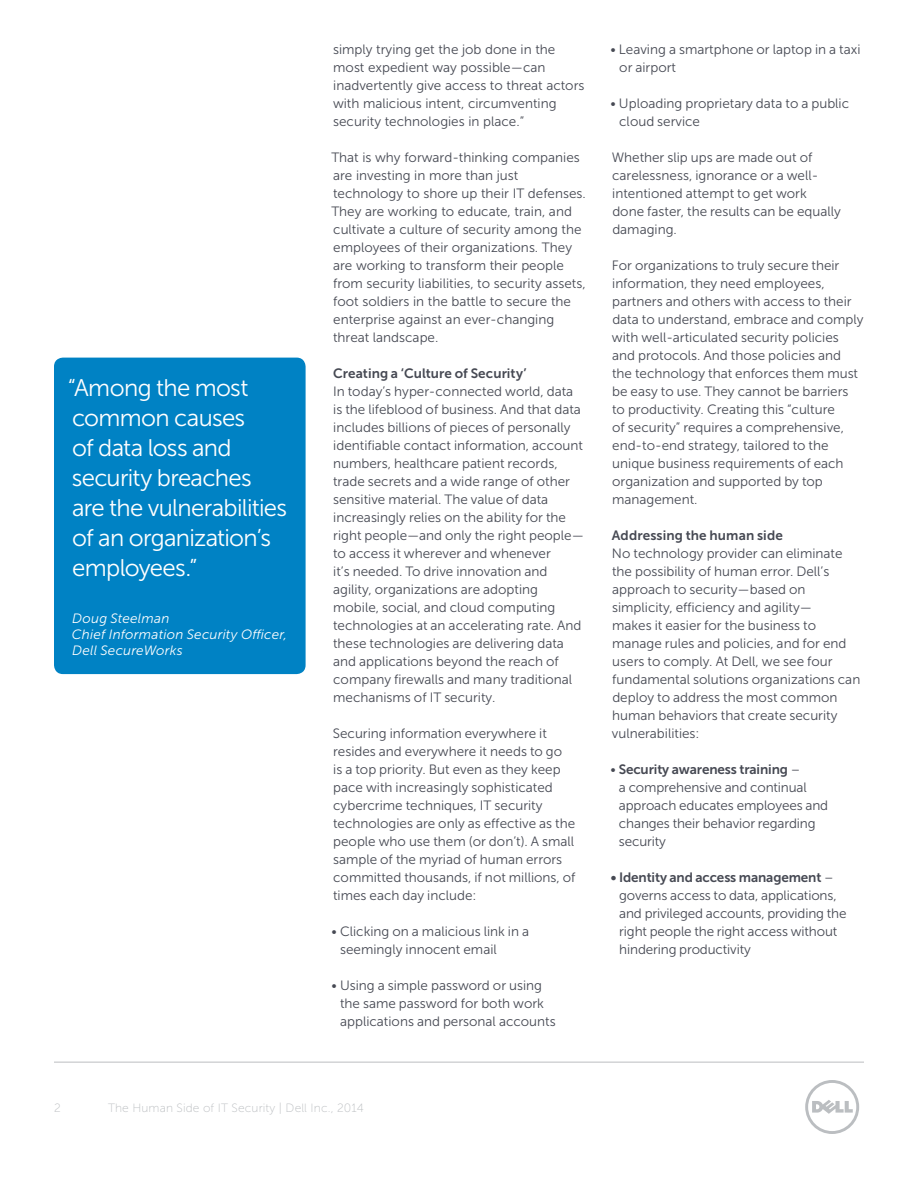
<style>
.page{position:relative;width:918px;height:1188px;background:#fff}
.page>*{position:absolute;margin:0;border:0;box-sizing:border-box;transform-origin:0 0}
.t1{font:24px/30px "Museo Sans For Dell 300";letter-spacing:-.03em;color:#fff}
.t2{font:13.5px/18px "Museo Sans For Dell 300";color:#464953}
.t3{font:13.5px "Museo Sans For Dell 700";letter-spacing:-.01em;color:#464953}
.t4{font:italic 13.5px/16.5px "Museo Sans For Dell 300";letter-spacing:.015em;color:#fff}
.t5{font:13.5px "Museo Sans For Dell 700";letter-spacing:.01em;color:#464953}
.t6{font:12px "Museo Sans For Dell 100";letter-spacing:.01em;color:#bbbec1}
.s1{font-family:"Museo Sans For Dell 300"}
</style>
<div class="page">
<hr style="left:54px;top:1062px;width:810px;height:1px;background:#bbbec1">
<svg style="left:805px;top:1080px;width:54px;height:54px"></svg>
<div style="left:54px;top:358px;width:252px;height:316px;background:#0082c4;border-radius:9px"></div>
<h1 class="t1" style="left:68px;top:373px;width:221px">“Among the most common causes<br>of data loss and security breaches<br>are the vulnerabilities of an organization’s employees.”</h1>
<p class="t4" style="left:72px;top:610px;width:217px">Doug Steelman<br>Chief Information Security Officer,<br>Dell SecureWorks</p>
<p class="t2" style="left:333px;top:40px;width:253px">simply trying get the job done in the most expedient way possible—can inadvertently give access to threat actors with malicious intent, circumventing security technologies in place.”</p>
<p class="t2" style="left:331px;top:148px;width:256px">That is why forward-thinking companies are investing in more than just technology to shore up their IT defenses.<br>They are working to educate, train, and cultivate a culture of security among the employees of their organizations. They are working to transform their people from security liabilities, to security assets, foot soldiers in the battle to secure the enterprise against an ever-changing threat landscape.</p>
<p class="t3" style="left:333px;top:366px;width:195px">Creating a ‘Culture of Security’</p>
<p class="t2" style="left:333px;top:382px;width:252px">In today’s hyper-connected world, data is the lifeblood of business. And that data includes billions of pieces of personally identifiable contact information, account numbers, healthcare patient records, trade secrets and a wide range of other sensitive material. The value of data increasingly relies on the ability for the right people—and only the right people— to access it wherever and whenever<br>it’s needed. To drive innovation and agility, organizations are adopting mobile, social, and cloud computing technologies at an accelerating rate. And these technologies are delivering data and applications beyond the reach of company firewalls and many traditional mechanisms of IT security.</p>
<p class="t2" style="left:333px;top:724px;width:244px">Securing information everywhere it resides and everywhere it needs to go<br>is a top priority. But even as they keep pace with increasingly sophisticated cybercrime techniques, IT security technologies are only as effective as the people who use them (or don’t). A small sample of the myriad of human errors committed thousands, if not millions, of times each day include:</p>
<p class="t2" style="left:340px;top:922px;width:190px;text-indent:-9px">• Clicking on a malicious link in a seemingly innocent email</p>
<p class="t2" style="left:340px;top:976px;width:217px;text-indent:-9px">• Using a simple password or using the same password for both work applications and personal accounts</p>
<p class="t2" style="left:619px;top:40px;width:243px;text-indent:-9px">• Leaving a smartphone or laptop in a taxi or airport</p>
<p class="t2" style="left:619px;top:94px;width:231px;text-indent:-9px">• Uploading proprietary data to a public cloud service</p>
<p class="t2" style="left:612px;top:148px;width:231px">Whether slip ups are made out of carelessness, ignorance or a well&shy;intentioned attempt to get work done faster, the results can be equally damaging.</p>
<p class="t2" style="left:612px;top:256px;width:253px">For organizations to truly secure their information, they need employees, partners and others with access to their data to understand, embrace and comply with well-articulated security policies and protocols. And those policies and the technology that enforces them must be easy to use. They cannot be barriers to productivity. Creating this “culture<br>of security” requires a comprehensive, end-to-end strategy, tailored to the unique business requirements of each organization and supported by top management.</p>
<p class="t5" style="left:612px;top:528px;width:173px">Addressing the human side</p>
<p class="t2" style="left:612px;top:544px;width:250px">No technology provider can eliminate the possibility of human error. Dell’s approach to security—based on simplicity, efficiency and agility—<br>makes it easier for the business to manage rules and policies, and for end users to comply. At Dell, we see four fundamental solutions organizations can deploy to address the most common human behaviors that create security vulnerabilities:</p>
<p class="t3" style="left:611px;top:762px;width:191px"><span class="s1">•</span> Security awareness training <span class="s1">–</span></p>
<p class="t2" style="left:619px;top:778px;width:211px">a comprehensive and continual approach educates employees and changes their behavior regarding security</p>
<p class="t3" style="left:611px;top:869px;width:224px">• Identity and access management <span class="s1">–</span></p>
<p class="t2" style="left:619px;top:886px;width:229px">governs access to data, applications, and privileged accounts, providing the right people the right access without hindering productivity</p>
<p class="t6" style="left:54px;top:1101px;width:8px">2</p>
<p class="t6" style="left:108px;top:1101px;width:257px">The Human Side of IT Security | Dell Inc., 2014</p>
</div>
